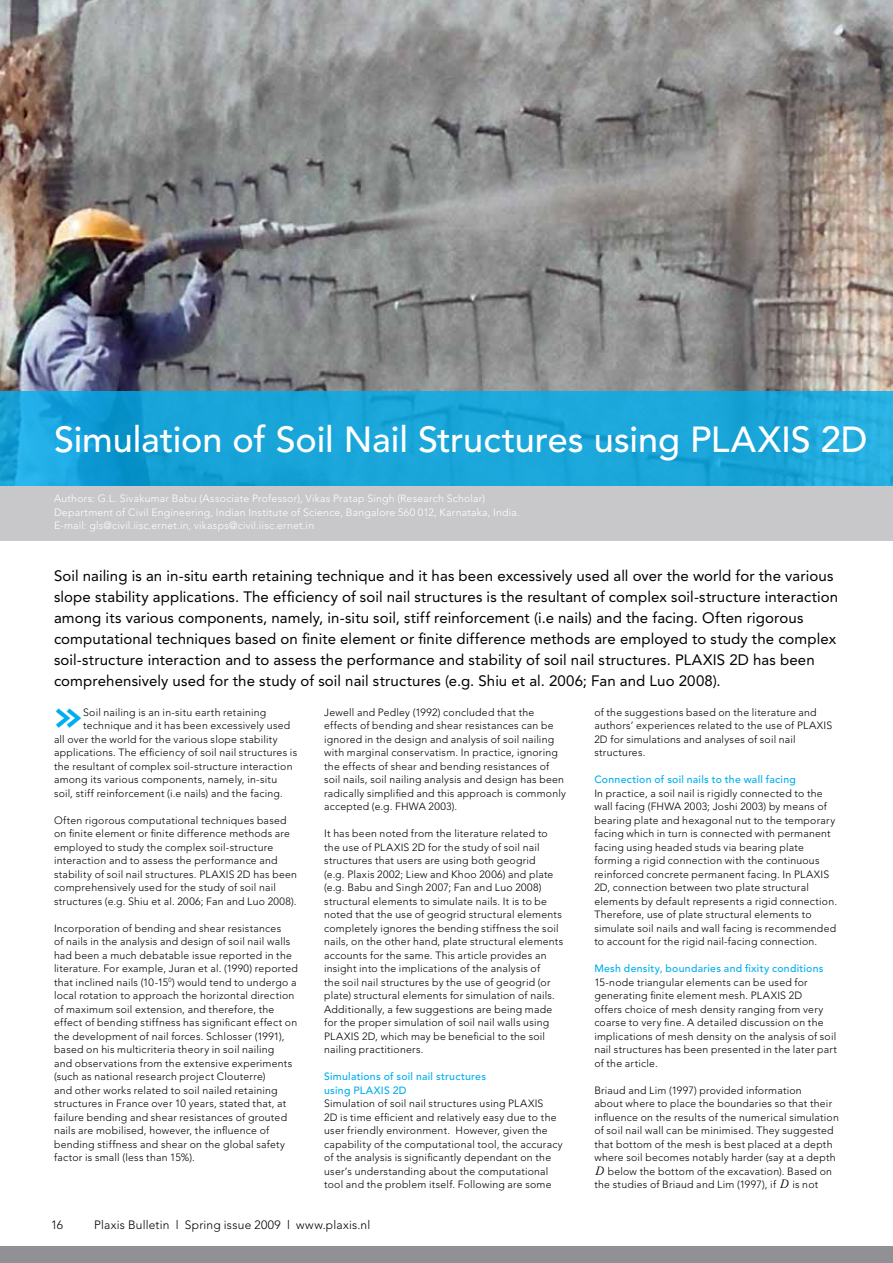
<style>
.page{position:relative;width:893px;height:1263px;background:#fff}
.page>*{position:absolute;margin:0;border:0;box-sizing:border-box;transform-origin:0 0}
.t1{font:700 48.75px "Courier Std";color:#00aeef}
.t2{font:500 36px "Avenir LT Std";letter-spacing:-.005em;color:#fff}
.t3{font:15px/21px "Avenir LT Std";letter-spacing:.01em;color:#000}
.t4{font:300 12px "Avenir LT Std";letter-spacing:.015em;color:#000}
.t5{font:300 10.5px/13.5px "Avenir LT Std";letter-spacing:.02em;color:#000}
.t6{font:300 10.5px/13.5px "Avenir LT Std";letter-spacing:.02em;color:#fff}
.t7{font:500 10.5px/13.5px "Avenir LT Std";letter-spacing:.025em;color:#00aeef}
.s1{font-family:"MM Times";font-weight:400;font-style:italic;font-size:12.6px}
</style>
<div class="page">
<div style="left:0;top:1246px;width:893px;height:17px;background:#919195"></div>
<img style="left:0;top:0;width:893px;height:392px">
<svg style="left:0;top:392px;width:893px;height:94px;background:#19a4d9"></svg>
<div style="left:0;top:486px;width:893px;height:54px;background:#c8c8ca"></div>
<h2 class="t2" style="left:54px;top:418px;width:815px">Simulation of Soil Nail Structures using PLAXIS 2D</h2>
<p class="t6" style="left:54px;top:492px;width:467px">Authors: G.L. Sivakumar Babu (Associate Professor), Vikas Pratap Singh (Research Scholar)<br>Department of Civil Engineering, Indian Institute of Science, Bangalore 560 012, Karnataka, India.<br>E-mail: gls@civil.iisc.ernet.in, vikasps@civil.iisc.ernet.in</p>
<p class="t3" style="left:54px;top:565px;width:786px">Soil nailing is an in-situ earth retaining technique and it has been excessively used all over the world for the various slope stability applications. The efficiency of soil nail structures is the resultant of complex soil-structure interaction among its various components, namely, in-situ soil, stiff reinforcement (i.e nails) and the facing. Often rigorous computational techniques based on finite element or finite difference methods are employed to study the complex soil-structure interaction and to assess the performance and stability of soil nail structures. PLAXIS 2D has been comprehensively used for the study of soil nail structures (e.g. Shiu et al. 2006; Fan and Luo 2008).</p>
<h1 class="t1" style="left:54px;top:687px;width:31px">»</h1>
<p class="t5" style="left:83px;top:705px;width:184px">Soil nailing is an in-situ earth retaining</p>
<p class="t5" style="left:594px;top:705px;width:239px">of the suggestions based on the literature and authors’ experiences related to the use of PLAXIS 2D for simulations and analyses of soil nail structures.</p>
<p class="t7" style="left:594px;top:773px;width:203px">Connection of soil nails to the wall facing</p>
<p class="t5" style="left:594px;top:786px;width:244px">In practice, a soil nail is rigidly connected to the wall facing (FHWA 2003; Joshi 2003) by means of bearing plate and hexagonal nut to the temporary facing which in turn is connected with permanent facing using headed studs via bearing plate forming a rigid connection with the continuous reinforced concrete permanent facing. In PLAXIS 2D, connection between two plate structural elements by default represents a rigid connection.<br>Therefore, use of plate structural elements to simulate soil nails and wall facing is recommended to account for the rigid nail-facing connection.</p>
<p class="t7" style="left:594px;top:962px;width:231px">Mesh density, boundaries and fixity conditions</p>
<p class="t5" style="left:594px;top:975px;width:244px">15-node triangular elements can be used for generating finite element mesh. PLAXIS 2D<br>offers choice of mesh density ranging from very coarse to very fine. A detailed discussion on the implications of mesh density on the analysis of soil nail structures has been presented in the later part of the article.</p>
<p class="t5" style="left:594px;top:1083px;width:246px">Briaud and Lim (1997) provided information<br>about where to place the boundaries so that their influence on the results of the numerical simulation of soil nail wall can be minimised. They suggested that bottom of the mesh is best placed at a depth where soil becomes notably harder (say at a depth <span class="s1">D</span> below the bottom of the excavation). Based on the studies of Briaud and Lim (1997), if <span class="s1">D</span> is not</p>
<p class="t5" style="left:324px;top:705px;width:243px">Jewell and Pedley (1992) concluded that the effects of bending and shear resistances can be ignored in the design and analysis of soil nailing with marginal conservatism. In practice, ignoring the effects of shear and bending resistances of soil nails, soil nailing analysis and design has been radically simplified and this approach is commonly accepted (e.g. FHWA 2003).</p>
<p class="t5" style="left:324px;top:827px;width:241px">It has been noted from the literature related to the use of PLAXIS 2D for the study of soil nail structures that users are using both geogrid<br>(e.g. Plaxis 2002; Liew and Khoo 2006) and plate (e.g. Babu and Singh 2007; Fan and Luo 2008) structural elements to simulate nails. It is to be noted that the use of geogrid structural elements completely ignores the bending stiffness the soil nails, on the other hand, plate structural elements accounts for the same. This article provides an insight into the implications of the analysis of<br>the soil nail structures by the use of geogrid (or plate) structural elements for simulation of nails.<br>Additionally, a few suggestions are being made for the proper simulation of soil nail walls using PLAXIS 2D, which may be beneficial to the soil nailing practitioners.</p>
<p class="t7" style="left:324px;top:1070px;width:163px">Simulations of soil nail structures using PLAXIS 2D</p>
<p class="t5" style="left:324px;top:1097px;width:240px">Simulation of soil nail structures using PLAXIS<br>2D is time efficient and relatively easy due to the user friendly environment. However, given the capability of the computational tool, the accuracy of the analysis is significantly dependant on the user’s understanding about the computational tool and the problem itself. Following are some</p>
<p class="t5" style="left:83px;top:719px;width:208px">technique and it has been excessively used</p>
<p class="t5" style="left:54px;top:732px;width:225px">all over the world for the various slope stability</p>
<p class="t5" style="left:54px;top:746px;width:245px">applications. The efficiency of soil nail structures is</p>
<p class="t5" style="left:54px;top:759px;width:240px">the resultant of complex soil-structure interaction</p>
<p class="t5" style="left:54px;top:773px;width:225px">among its various components, namely, in-situ</p>
<p class="t5" style="left:54px;top:786px;width:230px">soil, stiff reinforcement (i.e nails) and the facing.</p>
<p class="t5" style="left:54px;top:813px;width:245px">Often rigorous computational techniques based on finite element or finite difference methods are employed to study the complex soil-structure interaction and to assess the performance and stability of soil nail structures. PLAXIS 2D has been comprehensively used for the study of soil nail structures (e.g. Shiu et al. 2006; Fan and Luo 2008).</p>
<p class="t5" style="left:54px;top:921px;width:246px">Incorporation of bending and shear resistances<br>of nails in the analysis and design of soil nail walls had been a much debatable issue reported in the literature. For example, Juran et al. (1990) reported that inclined nails (10-15<sup>0</sup>) would tend to undergo a local rotation to approach the horizontal direction of maximum soil extension, and therefore, the effect of bending stiffness has significant effect on the development of nail forces. Schlosser (1991), based on his multicriteria theory in soil nailing<br>and observations from the extensive experiments (such as national research project Clouterre)<br>and other works related to soil nailed retaining structures in France over 10 years, stated that, at failure bending and shear resistances of grouted nails are mobilised, however, the influence of bending stiffness and shear on the global safety factor is small (less than 15%).</p>
<p class="t4" style="left:51px;top:1217px;width:14px">16</p>
<p class="t4" style="left:94px;top:1217px;width:277px">Plaxis Bulletin l Spring issue 2009 l www.plaxis.nl</p>
</div>
